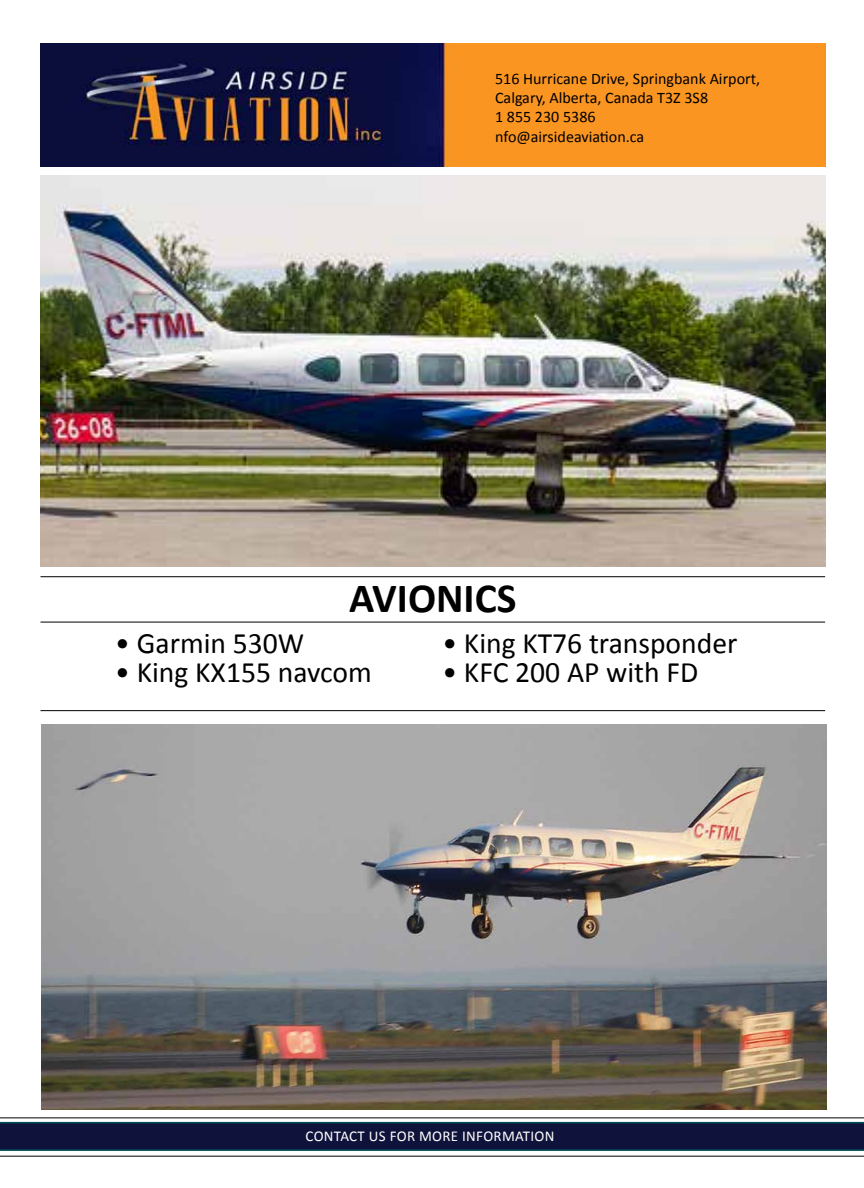
<style>
.page{position:relative;width:864px;height:1188px;background:#fff}
.page>*{position:absolute;margin:0;border:0;box-sizing:border-box;transform-origin:0 0}
.t1{font:700 41.7px "Calibri";color:#000}
.t2{font:29.7px "Calibri";color:#000}
.t3{font:16.05px/19.4px "Calibri";color:#000}
.t4{font:15px "Calibri";letter-spacing:.02em;color:#fff}
</style>
<div class="page">
<img style="left:40px;top:43px;width:785px;height:123px">
<img style="left:40px;top:176px;width:785px;height:391px">
<hr style="left:0;top:1156px;width:864px;height:1px;background:#000">
<hr style="left:0;top:1118px;width:864px;height:1px;background:#000">
<hr style="left:40px;top:710px;width:785px;height:1px;background:#000">
<hr style="left:40px;top:576px;width:785px;height:1px;background:#000">
<hr style="left:40px;top:622px;width:785px;height:1px;background:#000">
<svg style="left:0;top:1122px;width:864px;height:29px;background:#0e193d"></svg>
<img style="left:42px;top:725px;width:785px;height:384px">
<p class="t3" style="left:495px;top:69px;width:267px">516 Hurricane Drive, Springbank Airport,<br>Calgary, Alberta, Canada T3Z 3S8<br>1 855 230 5386<br>nfo@airsideaviation.ca</p>
<h1 class="t1" style="left:349px;top:571px;width:169px">AVIONICS</h1>
<h2 class="t2" style="left:115px;top:624px;width:190px">• Garmin 530W</h2>
<h2 class="t2" style="left:115px;top:654px;width:258px">• King KX155 navcom</h2>
<h2 class="t2" style="left:442px;top:624px;width:297px">• King KT76 transponder</h2>
<h2 class="t2" style="left:442px;top:654px;width:257px">• KFC 200 AP with FD</h2>
<p class="t4" style="left:306px;top:1126px;width:251px">CONTACT US FOR MORE INFORMATION</p>
</div>
